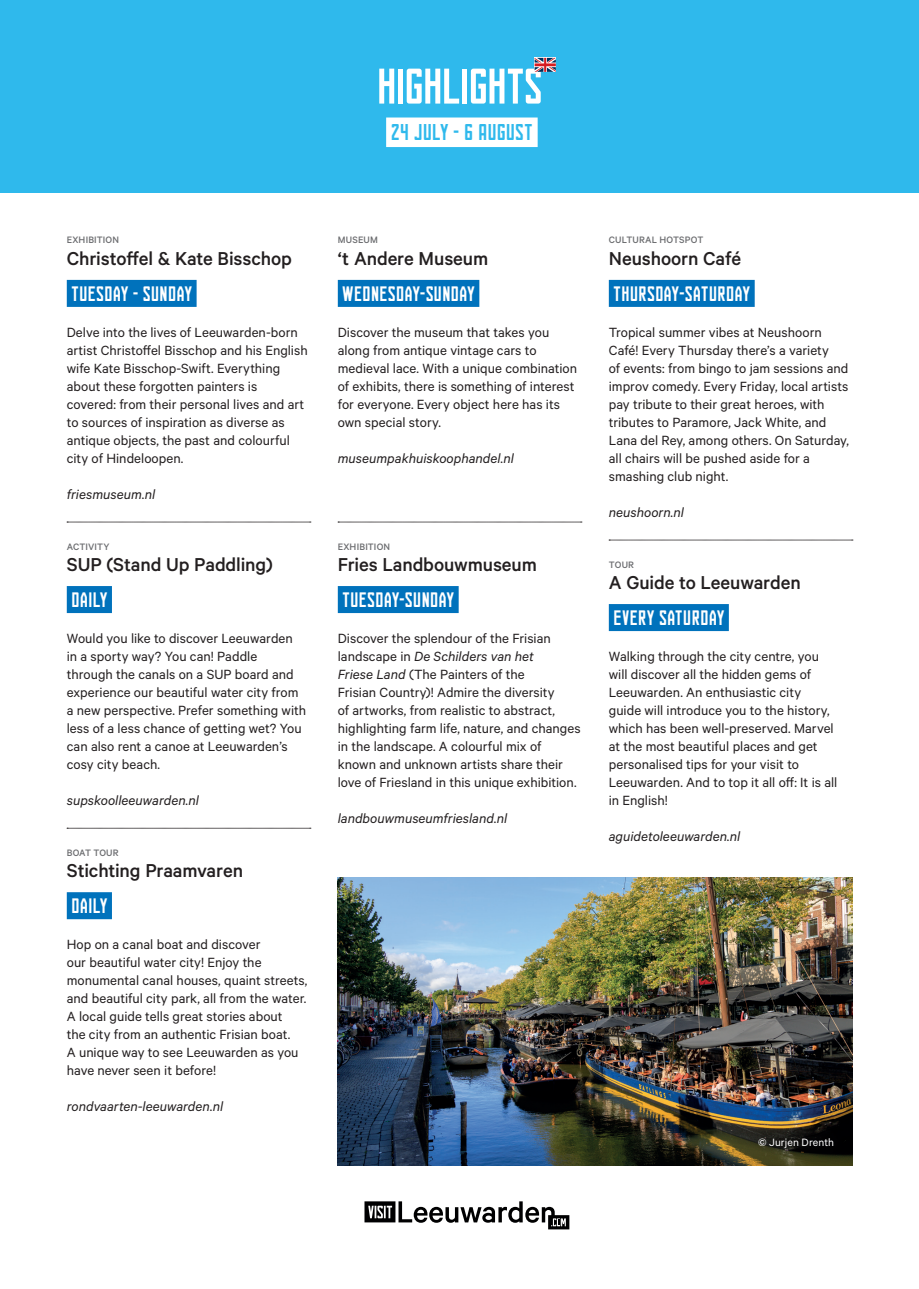
<style>
.page{position:relative;width:919px;height:1289px;background:#fff}
.page>*{position:absolute;margin:0;border:0;box-sizing:border-box;transform-origin:0 0}
.t1{font:condensed 50.25px "FUNCTION";letter-spacing:-.035em;color:#fff}
.t2{font:condensed 22.95px "FUNCTION";letter-spacing:-.005em;color:#2fb9ec}
.t3{font:500 21px "Calibre";letter-spacing:-.005em;color:#231f20}
.t4{font:condensed 21px "FUNCTION";color:#fff}
.t5{font:15px/18px "Calibre";color:#231f20}
.t6{font:italic 15px "Calibre";color:#231f20}
.t7{font:12px "Calibre";letter-spacing:.005em;color:#fff}
.t8{font:500 10.5px "Calibre";letter-spacing:.015em;color:#6c6d70}
.s1{font-style:italic}
</style>
<div class="page">
<div style="left:67px;top:280px;width:129px;height:27px;background:#0072bc"></div>
<svg style="left:67px;top:522px;width:244px;height:1px"></svg>
<div style="left:67px;top:586px;width:45px;height:27px;background:#0072bc"></div>
<svg style="left:67px;top:828px;width:244px;height:1px"></svg>
<div style="left:67px;top:892px;width:45px;height:27px;background:#0072bc"></div>
<div style="left:338px;top:280px;width:141px;height:27px;background:#0072bc"></div>
<svg style="left:338px;top:522px;width:244px;height:1px"></svg>
<div style="left:338px;top:586px;width:120px;height:27px;background:#0072bc"></div>
<div style="left:608px;top:280px;width:146px;height:27px;background:#0072bc"></div>
<svg style="left:609px;top:540px;width:243px;height:1px"></svg>
<div style="left:608px;top:604px;width:120px;height:27px;background:#0072bc"></div>
<img style="left:338px;top:877px;width:514px;height:288px">
<div style="left:0;top:0;width:918px;height:193px;background:#2fb9ec"></div>
<div style="left:386px;top:117px;width:151px;height:30px;background:#fff"></div>
<svg style="left:534px;top:58px;width:22px;height:14px"></svg>
<svg style="left:364px;top:1201px;width:205px;height:28px"></svg>
<img style="left:737px;top:1116px;width:116px;height:50px">
<h1 class="t1" style="left:376px;top:59px;width:168px">HIGHLIGHTS</h1>
<h2 class="t2" style="left:391px;top:120px;width:143px">24 JULY - 6 AUGUST</h2>
<p class="t8" style="left:67px;top:233px;width:54px">EXHIBITION</p>
<h3 class="t3" style="left:67px;top:246px;width:227px">Christoffel &amp; Kate Bisschop</h3>
<h3 class="t4" style="left:71px;top:282px;width:122px">TUESDAY - SUNDAY</h3>
<p class="t5" style="left:67px;top:323px;width:242px">Delve into the lives of Leeuwarden-born artist Christoffel Bisschop and his English wife Kate Bisschop-Swift. Everything about these forgotten painters is covered: from their personal lives and art to sources of inspiration as diverse as antique objects, the past and colourful city of Hindeloopen.</p>
<p class="t6" style="left:67px;top:485px;width:90px">friesmuseum.nl</p>
<p class="t8" style="left:67px;top:540px;width:44px">ACTIVITY</p>
<h3 class="t3" style="left:67px;top:552px;width:207px">SUP (Stand Up Paddling)</h3>
<h3 class="t4" style="left:71px;top:588px;width:38px">DAILY</h3>
<p class="t5" style="left:67px;top:629px;width:241px">Would you like to discover Leeuwarden in a sporty way? You can! Paddle through the canals on a SUP board and experience our beautiful water city from a new perspective. Prefer something with less of a less chance of getting wet? You can also rent a canoe at Leeuwarden’s cosy city beach.</p>
<p class="t6" style="left:67px;top:791px;width:134px">supskoolleeuwarden.nl</p>
<p class="t8" style="left:67px;top:846px;width:53px">BOAT TOUR</p>
<h3 class="t3" style="left:67px;top:858px;width:178px">Stichting Praamvaren</h3>
<h3 class="t4" style="left:71px;top:894px;width:38px">DAILY</h3>
<p class="t5" style="left:67px;top:935px;width:242px">Hop on a canal boat and discover<br>our beautiful water city! Enjoy the monumental canal houses, quaint streets, and beautiful city park, all from the water.<br>A local guide tells great stories about<br>the city from an authentic Frisian boat.<br>A unique way to see Leeuwarden as you have never seen it before!</p>
<p class="t6" style="left:67px;top:1097px;width:158px">rondvaarten-leeuwarden.nl</p>
<p class="t8" style="left:338px;top:233px;width:42px">MUSEUM</p>
<h3 class="t3" style="left:338px;top:246px;width:152px">‘t Andere Museum</h3>
<h3 class="t4" style="left:342px;top:282px;width:134px">WEDNESDAY-SUNDAY</h3>
<p class="t5" style="left:338px;top:323px;width:241px">Discover the museum that takes you along from antique vintage cars to medieval lace. With a unique combination of exhibits, there is something of interest for everyone. Every object here has its own special story.</p>
<p class="t6" style="left:338px;top:449px;width:177px">museumpakhuiskoophandel.nl</p>
<p class="t8" style="left:338px;top:540px;width:54px">EXHIBITION</p>
<h3 class="t3" style="left:338px;top:552px;width:200px">Fries Landbouwmuseum</h3>
<h3 class="t4" style="left:342px;top:588px;width:113px">TUESDAY-SUNDAY</h3>
<p class="t5" style="left:338px;top:629px;width:244px">Discover the splendour of the Frisian landscape in <span class="s1">De Schilders van het<br>Friese Land</span> (The Painters of the<br>Frisian Country)! Admire the diversity<br>of artworks, from realistic to abstract, highlighting farm life, nature, and changes in the landscape. A colourful mix of known and unknown artists share their love of Friesland in this unique exhibition.</p>
<p class="t6" style="left:338px;top:809px;width:171px">landbouwmuseumfriesland.nl</p>
<p class="t8" style="left:608px;top:233px;width:96px">CULTURAL HOTSPOT</p>
<h3 class="t3" style="left:608px;top:246px;width:134px">Neushoorn Café</h3>
<h3 class="t4" style="left:613px;top:282px;width:138px">THURSDAY-SATURDAY</h3>
<p class="t5" style="left:608px;top:323px;width:242px">Tropical summer vibes at Neushoorn Café! Every Thursday there’s a variety<br>of events: from bingo to jam sessions and improv comedy. Every Friday, local artists pay tribute to their great heroes, with tributes to Paramore, Jack White, and Lana del Rey, among others. On Saturday, all chairs will be pushed aside for a smashing club night.</p>
<p class="t6" style="left:608px;top:503px;width:77px">neushoorn.nl</p>
<p class="t8" style="left:608px;top:558px;width:27px">TOUR</p>
<h3 class="t3" style="left:608px;top:570px;width:193px">A Guide to Leeuwarden</h3>
<h3 class="t4" style="left:613px;top:606px;width:113px">EVERY SATURDAY</h3>
<p class="t5" style="left:608px;top:647px;width:230px">Walking through the city centre, you will discover all the hidden gems of Leeuwarden. An enthusiastic city<br>guide will introduce you to the history, which has been well-preserved. Marvel at the most beautiful places and get personalised tips for your visit to Leeuwarden. And to top it all off: It is all in English!</p>
<p class="t6" style="left:608px;top:827px;width:133px">aguidetoleeuwarden.nl</p>
<p class="t7" style="left:758px;top:1135px;width:78px">© Jurjen Drenth</p>
</div>
